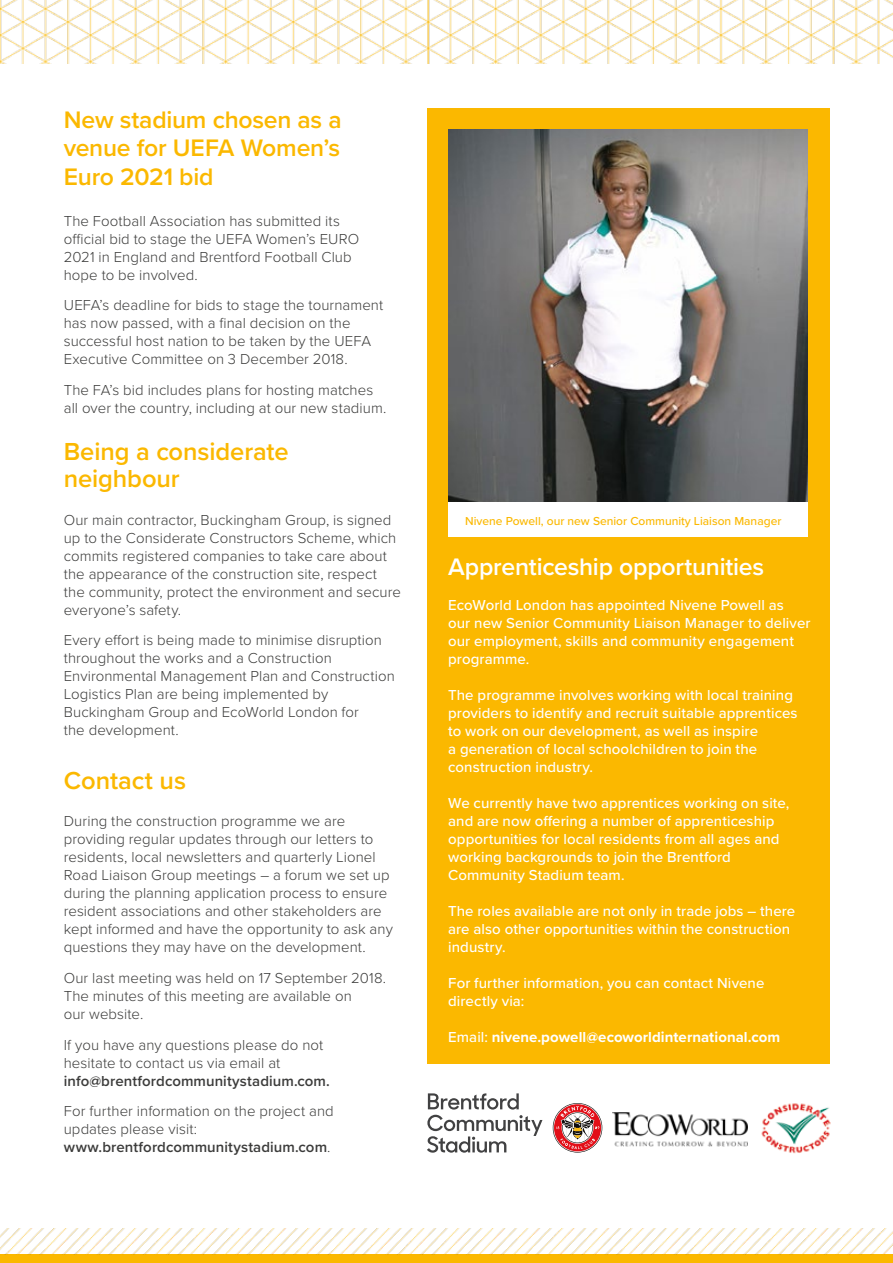
<style>
.page{position:relative;width:893px;height:1263px;background:#fff}
.page>*{position:absolute;margin:0;border:0;box-sizing:border-box;transform-origin:0 0}
.t1{font:600 25.5px/27px "Proxima Nova";letter-spacing:-.005em;color:#fbb800}
.t2{font:600 24.75px/28.5px "Proxima Nova";letter-spacing:-.01em;color:#fbb800;text-align:justify}
.t3{font:600 24.75px "Proxima Nova";letter-spacing:-.01em;color:#fff}
.t4{font:300 15px/18px "Proxima Nova";letter-spacing:.005em;color:#3c3c3b}
.t5{font:500 15px/18px "Proxima Nova";letter-spacing:.005em;color:#fff}
.t6{font:700 15px "Proxima Nova";letter-spacing:.005em;color:#fff}
.t7{font:600 15px "Proxima Nova";letter-spacing:.005em;color:#3c3c3b}
.t8{font:500 12px "Proxima Nova";color:#fbb800}
.s1{font-weight:600}
.s2{font-weight:500}
</style>
<div class="page">
<div style="left:0;top:1254px;width:893px;height:9px;background:#fbb800"></div>
<img style="left:0;top:1229px;width:893px;height:25px">
<img style="left:0;top:0;width:893px;height:64px">
<div style="left:427px;top:108px;width:402px;height:955px;background:#fbb800"></div>
<img style="left:448px;top:129px;width:360px;height:374px">
<svg style="left:428px;top:1093px;width:91px;height:16px"></svg>
<svg style="left:427px;top:1115px;width:115px;height:38px"></svg>
<svg style="left:553px;top:1103px;width:49px;height:49px"></svg>
<img style="left:761px;top:1103px;width:70px;height:51px">
<img style="left:613px;top:1112px;width:134px;height:34px">
<div style="left:448px;top:503px;width:360px;height:34px;background:#fff"></div>
<h2 class="t2" style="left:64px;top:104px;width:279px">New stadium chosen as a venue for UEFA Women’s Euro 2021 bid</h2>
<p class="t4" style="left:64px;top:211px;width:297px">The Football Association has submitted its official bid to stage the UEFA Women’s EURO 2021 in England and Brentford Football Club hope to be involved.</p>
<p class="t4" style="left:64px;top:295px;width:321px">UEFA’s deadline for bids to stage the tournament has now passed, with a final decision on the successful host nation to be taken by the UEFA Executive Committee on 3 December 2018.</p>
<p class="t4" style="left:64px;top:380px;width:324px">The FA’s bid includes plans for hosting matches all over the country, including at our new stadium.</p>
<h1 class="t1" style="left:64px;top:437px;width:226px">Being a considerate neighbour</h1>
<p class="t4" style="left:64px;top:510px;width:339px">Our main contractor, Buckingham Group, is signed up to the Considerate Constructors Scheme, which commits registered companies to take care about the appearance of the construction site, respect the community, protect the environment and secure everyone’s safety.</p>
<p class="t4" style="left:64px;top:631px;width:333px">Every effort is being made to minimise disruption throughout the works and a Construction Environmental Management Plan and Construction Logistics Plan are being implemented by Buckingham Group and EcoWorld London for<br>the development.</p>
<h1 class="t1" style="left:64px;top:766px;width:124px">Contact us</h1>
<p class="t4" style="left:64px;top:811px;width:331px">During the construction programme we are providing regular updates through our letters to residents, local newsletters and quarterly Lionel Road Liaison Group meetings – a forum we set up during the planning application process to ensure resident associations and other stakeholders are kept informed and have the opportunity to ask any questions they may have on the development.</p>
<p class="t4" style="left:64px;top:968px;width:324px">Our last meeting was held on 17 September 2018.<br>The minutes of this meeting are available on<br>our website.</p>
<p class="t4" style="left:64px;top:1035px;width:261px">If you have any questions please do not hesitate to contact us via email at</p>
<p class="t7" style="left:64px;top:1069px;width:268px">info@brentfordcommunitystadium.com.</p>
<p class="t4" style="left:64px;top:1101px;width:272px">For further information on the project and updates please visit: <span class="s1">www.brentfordcommunitystadium.com</span>.</p>
<p class="t8" style="left:465px;top:512px;width:318px">Nivene Powell, our new Senior Community Liaison Manager</p>
<h2 class="t3" style="left:448px;top:548px;width:317px">Apprenticeship opportunities</h2>
<p class="t5" style="left:448px;top:595px;width:364px">EcoWorld London has appointed Nivene Powell as<br>our new Senior Community Liaison Manager to deliver our employment, skills and community engagement programme.</p>
<p class="t5" style="left:448px;top:685px;width:351px">The programme involves working with local training providers to identify and recruit suitable apprentices to work on our development, as well as inspire<br>a generation of local schoolchildren to join the construction industry.</p>
<p class="t5" style="left:448px;top:793px;width:343px">We currently have two apprentices working on site, and are now offering a number of apprenticeship opportunities for local residents from all ages and working backgrounds to join the Brentford Community Stadium team.</p>
<p class="t5" style="left:448px;top:901px;width:349px">The roles available are not only in trade jobs – there are also other opportunities within the construction industry.</p>
<p class="t5" style="left:448px;top:973px;width:318px">For further information, you can contact Nivene directly via:</p>
<p class="t6" style="left:448px;top:1026px;width:334px"><span class="s2">Email:</span> nivene.powell@ecoworldinternational.com</p>
</div>
